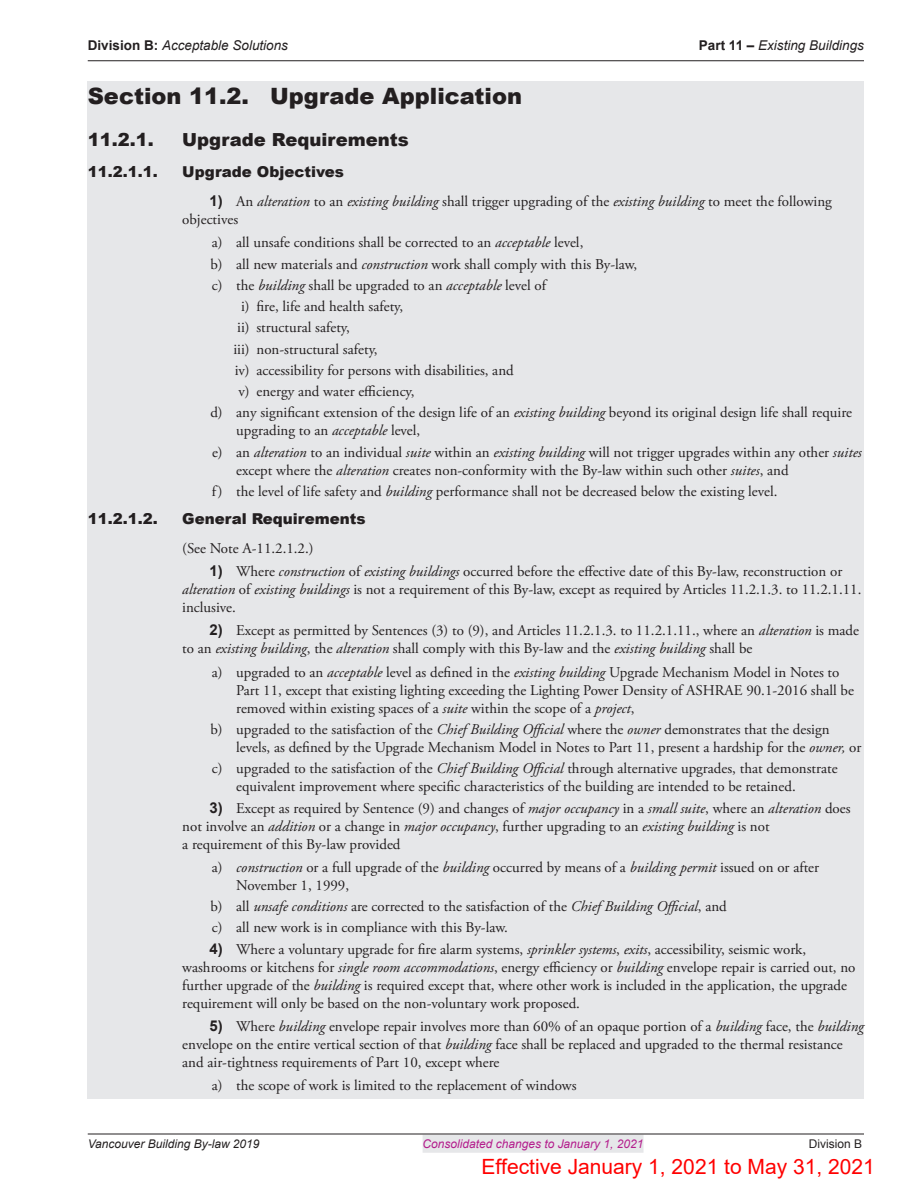
<style>
.page{position:relative;width:918px;height:1188px;background:#fff}
.page>*{position:absolute;margin:0;border:0;box-sizing:border-box;transform-origin:0 0}
.heading_2_-_grey_box{font:900 22.5px "Arial";color:#231f20}
.t1{font:21px "Arial";color:#f00}
.heading_3_-_grey_box{font:900 18px "Arial";color:#231f20}
.number_list_2_-_grey{font:15px/18px "Adobe Garamond Pro";color:#231f20}
.number_list_1_-_grey{font:15px/18px "Adobe Garamond Pro";color:#231f20}
.number_list_3_-_grey{font:15px "Adobe Garamond Pro";color:#231f20}
.heading_4_-_grey_box{font:900 15px "Arial";color:#231f20}
.t2{font:italic 13.5px "Arial";color:#231f20}
.t3{font:italic 12px "Arial";color:#b41e8d}
.t4{font:italic 12px "Arial";color:#231f20}
.t5{font:12px "Arial";color:#231f20}
.s1{font-weight:700;font-style:normal}
.s2{font-family:"Arial";font-weight:700}
.s3{font-style:italic}
</style>
<div class="page">
<hr style="left:88px;top:60px;width:776px;height:1px;background:#231f20">
<div style="left:423px;top:1135px;width:221px;height:18px;background:#e6e7e9"></div>
<hr style="left:88px;top:1134px;width:776px;height:1px;background:#231f20">
<div style="left:88px;top:81px;width:776px;height:34px;background:#e6e7e9"></div>
<div style="left:88px;top:113px;width:776px;height:47px;background:#e6e7e9"></div>
<div style="left:88px;top:155px;width:776px;height:39px;background:#e6e7e9"></div>
<div style="left:88px;top:189px;width:776px;height:46px;background:#e6e7e9"></div>
<div style="left:88px;top:232px;width:776px;height:24px;background:#e6e7e9"></div>
<div style="left:88px;top:253px;width:776px;height:24px;background:#e6e7e9"></div>
<div style="left:88px;top:275px;width:776px;height:23px;background:#e6e7e9"></div>
<div style="left:88px;top:294px;width:776px;height:28px;background:#e6e7e9"></div>
<div style="left:88px;top:315px;width:776px;height:28px;background:#e6e7e9"></div>
<div style="left:88px;top:336px;width:776px;height:28px;background:#e6e7e9"></div>
<div style="left:88px;top:357px;width:776px;height:29px;background:#e6e7e9"></div>
<div style="left:88px;top:379px;width:776px;height:28px;background:#e6e7e9"></div>
<div style="left:88px;top:402px;width:776px;height:42px;background:#e6e7e9"></div>
<div style="left:88px;top:441px;width:776px;height:42px;background:#e6e7e9"></div>
<div style="left:88px;top:481px;width:776px;height:23px;background:#e6e7e9"></div>
<div style="left:88px;top:502px;width:776px;height:38px;background:#e6e7e9"></div>
<div style="left:88px;top:535px;width:776px;height:28px;background:#e6e7e9"></div>
<div style="left:88px;top:559px;width:776px;height:64px;background:#e6e7e9"></div>
<div style="left:88px;top:618px;width:776px;height:46px;background:#e6e7e9"></div>
<div style="left:88px;top:662px;width:776px;height:59px;background:#e6e7e9"></div>
<div style="left:88px;top:719px;width:776px;height:41px;background:#e6e7e9"></div>
<div style="left:88px;top:758px;width:776px;height:42px;background:#e6e7e9"></div>
<div style="left:88px;top:795px;width:776px;height:64px;background:#e6e7e9"></div>
<div style="left:88px;top:857px;width:776px;height:41px;background:#e6e7e9"></div>
<div style="left:88px;top:896px;width:776px;height:24px;background:#e6e7e9"></div>
<div style="left:88px;top:917px;width:776px;height:24px;background:#e6e7e9"></div>
<div style="left:88px;top:936px;width:776px;height:82px;background:#e6e7e9"></div>
<div style="left:88px;top:1014px;width:776px;height:64px;background:#e6e7e9"></div>
<div style="left:88px;top:1075px;width:776px;height:24px;background:#e6e7e9"></div>
<p class="t2" style="left:88px;top:37px;width:202px"><span class="s1">Division B:</span> Acceptable Solutions</p>
<p class="t2" style="left:699px;top:37px;width:167px"><span class="s1">Part 11 –</span> Existing Buildings</p>
<p class="heading_2_-_grey_box" style="left:88px;top:79px;width:436px">Section 11.2. Upgrade Application</p>
<p class="heading_3_-_grey_box" style="left:88px;top:126px;width:68px">11.2.1.</p>
<p class="heading_3_-_grey_box" style="left:182px;top:126px;width:228px">Upgrade Requirements</p>
<p class="heading_4_-_grey_box" style="left:88px;top:161px;width:72px">11.2.1.1.</p>
<p class="heading_4_-_grey_box" style="left:182px;top:161px;width:163px">Upgrade Objectives</p>
<p class="number_list_1_-_grey" style="left:182px;top:193px;width:651px;text-indent:27px"><span class="s2">1)</span> An <span class="s3">alteration</span> to an <span class="s3">existing building</span> shall trigger upgrading of the <span class="s3">existing building</span> to meet the following objectives</p>
<p class="number_list_2_-_grey" style="left:212px;top:234px;width:373px">a) all unsafe conditions shall be corrected to an <span class="s3">acceptable</span> level,</p>
<p class="number_list_2_-_grey" style="left:211px;top:255px;width:428px">b) all new materials and <span class="s3">construction</span> work shall comply with this By-law,</p>
<p class="number_list_2_-_grey" style="left:212px;top:277px;width:336px">c) the <span class="s3">building</span> shall be upgraded to an <span class="s3">acceptable</span> level of</p>
<p class="number_list_3_-_grey" style="left:241px;top:297px;width:164px">i) fire, life and health safety,</p>
<p class="number_list_3_-_grey" style="left:237px;top:319px;width:114px">ii) structural safety,</p>
<p class="number_list_3_-_grey" style="left:233px;top:340px;width:146px">iii) non-structural safety,</p>
<p class="number_list_3_-_grey" style="left:235px;top:361px;width:281px">iv) accessibility for persons with disabilities, and</p>
<p class="number_list_3_-_grey" style="left:239px;top:382px;width:178px">v) energy and water efficiency,</p>
<p class="number_list_2_-_grey" style="left:236px;top:404px;width:617px;text-indent:-26px">d) any significant extension of the design life of an <span class="s3">existing building</span> beyond its original design life shall require upgrading to an <span class="s3">acceptable</span> level,</p>
<p class="number_list_2_-_grey" style="left:236px;top:443px;width:627px;text-indent:-24px">e) an <span class="s3">alteration</span> to an individual <span class="s3">suite</span> within an <span class="s3">existing building</span> will not trigger upgrades within any other <span class="s3">suites </span>except where the <span class="s3">alteration</span> creates non-conformity with the By-law within such other <span class="s3">suites</span>, and</p>
<p class="number_list_2_-_grey" style="left:212px;top:483px;width:567px">f) the level of life safety and <span class="s3">building</span> performance shall not be decreased below the existing level.</p>
<p class="heading_4_-_grey_box" style="left:88px;top:508px;width:72px">11.2.1.2.</p>
<p class="heading_4_-_grey_box" style="left:182px;top:508px;width:185px">General Requirements</p>
<p class="number_list_1_-_grey" style="left:182px;top:539px;width:133px">(See Note A-11.2.1.2.)</p>
<p class="number_list_1_-_grey" style="left:182px;top:563px;width:681px;text-indent:27px"><span class="s2">1)</span> Where <span class="s3">construction</span> of <span class="s3">existing buildings</span> occurred before the effective date of this By-law, reconstruction or <span class="s3">alteration</span> of <span class="s3">existing buildings</span> is not a requirement of this By-law, except as required by Articles 11.2.1.3. to 11.2.1.11. inclusive.</p>
<p class="number_list_1_-_grey" style="left:182px;top:622px;width:678px;text-indent:27px"><span class="s2">2)</span> Except as permitted by Sentences (3) to (9), and Articles 11.2.1.3. to 11.2.1.11., where an <span class="s3">alteration</span> is made to an <span class="s3">existing building</span>, the <span class="s3">alteration</span> shall comply with this By-law and the <span class="s3">existing building</span> shall be</p>
<p class="number_list_2_-_grey" style="left:236px;top:664px;width:619px;text-indent:-24px">a) upgraded to an <span class="s3">acceptable</span> level as defined in the <span class="s3">existing building</span> Upgrade Mechanism Model in Notes to<br>Part 11, except that existing lighting exceeding the Lighting Power Density of ASHRAE 90.1-2016 shall be removed within existing spaces of a <span class="s3">suite</span> within the scope of a <span class="s3">project</span>,</p>
<p class="number_list_2_-_grey" style="left:236px;top:721px;width:627px;text-indent:-26px">b) upgraded to the satisfaction of the <span class="s3">Chief Building Official</span> where the <span class="s3">owner</span> demonstrates that the design levels, as defined by the Upgrade Mechanism Model in Notes to Part 11, present a hardship for the <span class="s3">owner,</span> or</p>
<p class="number_list_2_-_grey" style="left:236px;top:760px;width:603px;text-indent:-24px">c) upgraded to the satisfaction of the <span class="s3">Chief Building Official</span> through alternative upgrades, that demonstrate equivalent improvement where specific characteristics of the building are intended to be retained.</p>
<p class="number_list_1_-_grey" style="left:182px;top:799px;width:670px;text-indent:27px"><span class="s2">3)</span> Except as required by Sentence (9) and changes of <span class="s3">major occupancy</span> in a <span class="s3">small suite</span>, where an <span class="s3">alteration</span> does not involve an <span class="s3">addition</span> or a change in <span class="s3">major occupancy</span>, further upgrading to an <span class="s3">existing building</span> is not<br>a requirement of this By-law provided</p>
<p class="number_list_2_-_grey" style="left:236px;top:859px;width:584px;text-indent:-24px">a) <span class="s3">construction</span> or a full upgrade of the <span class="s3">building</span> occurred by means of a <span class="s3">building permit</span> issued on or after<br>November 1, 1999,</p>
<p class="number_list_2_-_grey" style="left:211px;top:898px;width:518px">b) all <span class="s3">unsafe conditions</span> are corrected to the satisfaction of the <span class="s3">Chief Building Official</span>, and</p>
<p class="number_list_2_-_grey" style="left:212px;top:919px;width:297px">c) all new work is in compliance with this By-law.</p>
<p class="number_list_1_-_grey" style="left:182px;top:940px;width:675px;text-indent:27px"><span class="s2">4)</span> Where a voluntary upgrade for fire alarm systems, <span class="s3">sprinkler systems</span>, <span class="s3">exits</span>, accessibility, seismic work, washrooms or kitchens for <span class="s3">single room accommodations</span>, energy efficiency or <span class="s3">building</span> envelope repair is carried out, no further upgrade of the <span class="s3">building</span> is required except that, where other work is included in the application, the upgrade requirement will only be based on the non-voluntary work proposed.</p>
<p class="number_list_1_-_grey" style="left:182px;top:1018px;width:683px;text-indent:27px"><span class="s2">5)</span> Where <span class="s3">building</span> envelope repair involves more than 60% of an opaque portion of a <span class="s3">building</span> face, the <span class="s3">building </span>envelope on the entire vertical section of that <span class="s3">building</span> face shall be replaced and upgraded to the thermal resistance and air-tightness requirements of Part 10, except where</p>
<p class="number_list_2_-_grey" style="left:212px;top:1077px;width:366px">a) the scope of work is limited to the replacement of windows</p>
<p class="t4" style="left:88px;top:1136px;width:173px">Vancouver Building By-law 2019</p>
<p class="t3" style="left:423px;top:1136px;width:222px">Consolidated changes to January 1, 2021</p>
<p class="t5" style="left:809px;top:1135px;width:55px">Division B</p>
<h2 class="t1" style="left:481px;top:1152px;width:395px">Effective January 1, 2021 to May 31, 2021</h2>
</div>
